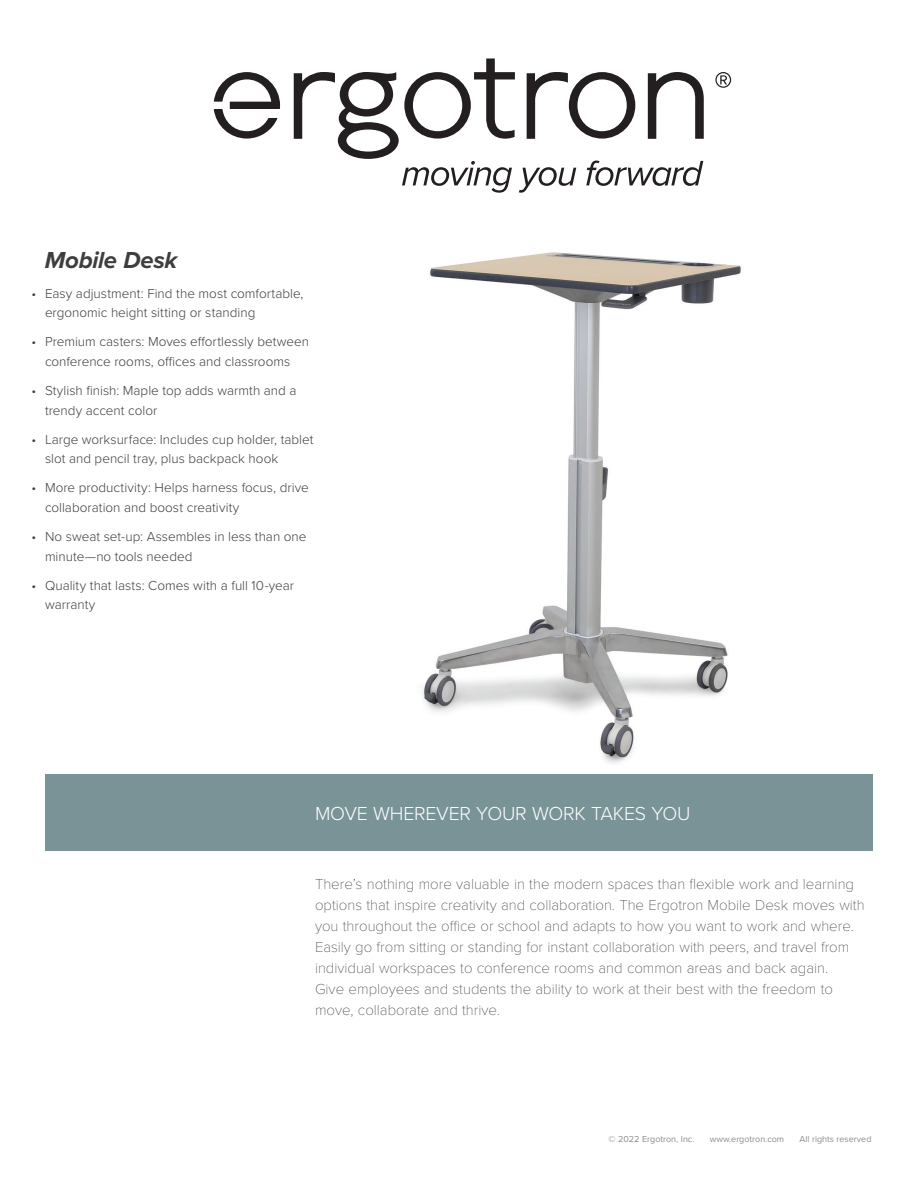
<style>
.page{position:relative;width:918px;height:1188px;background:#fff}
.page>*{position:absolute;margin:0;border:0;box-sizing:border-box;transform-origin:0 0}
.t1{font:italic 700 24px "Proxima Nova";letter-spacing:-.015em;color:#3e3e3f}
.t2{font:300 19.5px "Proxima Nova";letter-spacing:-.01em;color:#fff}
.t3{font:100 15px/21px "Proxima Nova T";color:#3e3e3f}
.t4{font:300 13.5px/19.5px "Proxima Nova";color:#3e3e3f}
.t5{font:9px "Proxima Nova";color:#8a8c8f}
</style>
<div class="page">
<img style="left:422px;top:252px;width:319px;height:512px">
<div style="left:45px;top:774px;width:828px;height:76px;background:#7a9397"></div>
<svg style="left:715px;top:72px;width:16px;height:16px"></svg>
<svg style="left:214px;top:72px;width:66px;height:67px"></svg>
<svg style="left:294px;top:58px;width:410px;height:135px"></svg>
<h1 class="t1" style="left:45px;top:246px;width:134px">Mobile Desk</h1>
<p class="t4" style="left:45px;top:283px;width:260px;text-indent:-14px">• Easy adjustment: Find the most comfortable, ergonomic height sitting or standing</p>
<p class="t4" style="left:32px;top:331px;width:279px;text-align:center">• Premium casters: Moves effortlessly between conference rooms, offices and classrooms</p>
<p class="t4" style="left:45px;top:380px;width:253px;text-indent:-14px">• Stylish finish: Maple top adds warmth and a trendy accent color</p>
<p class="t4" style="left:45px;top:429px;width:270px;text-indent:-14px">• Large worksurface: Includes cup holder, tablet slot and pencil tray, plus backpack hook</p>
<p class="t4" style="left:45px;top:478px;width:265px;text-indent:-14px">• More productivity: Helps harness focus, drive collaboration and boost creativity</p>
<p class="t4" style="left:45px;top:526px;width:263px;text-indent:-14px">• No sweat set-up: Assembles in less than one minute—no tools needed</p>
<p class="t4" style="left:45px;top:575px;width:251px;text-indent:-14px">• Quality that lasts: Comes with a full 10-year warranty</p>
<h2 class="t2" style="left:315px;top:799px;width:377px">MOVE WHEREVER YOUR WORK TAKES YOU</h2>
<p class="t3" style="left:315px;top:874px;width:551px">There’s nothing more valuable in the modern spaces than flexible work and learning options that inspire creativity and collaboration. The Ergotron Mobile Desk moves with you throughout the office or school and adapts to how you want to work and where.<br>Easily go from sitting or standing for instant collaboration with peers, and travel from individual workspaces to conference rooms and common areas and back again.<br>Give employees and students the ability to work at their best with the freedom to move, collaborate and thrive.</p>
<p class="t5" style="left:609px;top:1134px;width:87px">© 2022 Ergotron, Inc.</p>
<p class="t5" style="left:710px;top:1134px;width:76px">www.ergotron.com</p>
<p class="t5" style="left:800px;top:1134px;width:73px">All rights reserved</p>
</div>
